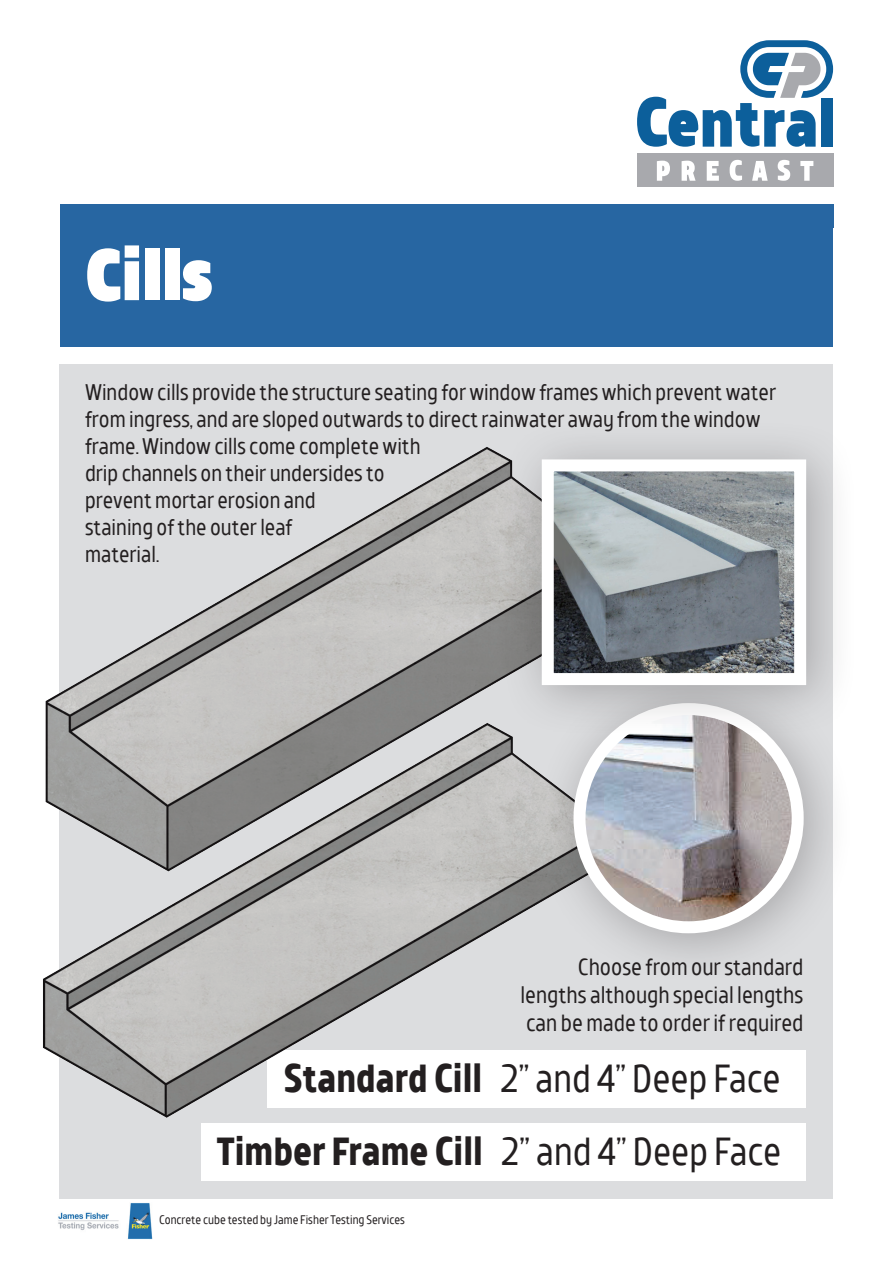
<style>
.page{position:relative;width:893px;height:1263px;background:#fff}
.page>*{position:absolute;margin:0;border:0;box-sizing:border-box;transform-origin:0 0}
.t1{font:900 72px "TT Teds";color:#fff}
.t2{font:39px/73.2px "TT Teds";color:#231f20;text-align:right}
.t3{font:23.25px/27.9px "TT Teds";color:#231f20;text-align:justify}
.t4{font:22.5px/27px "TT Teds";color:#231f20}
.t5{font:12.45px "TT Teds";color:#231f20}
.s1{font-weight:700}
</style>
<div class="page">
<div style="left:60px;top:364px;width:773px;height:834px;background:#dcdddf"></div>
<div style="left:60px;top:204px;width:773px;height:142px;background:#2766a2"></div>
<svg style="left:637px;top:40px;width:196px;height:107px"></svg>
<div style="left:822px;top:98px;width:11px;height:49px;background:#0c5f9b"></div>
<div style="left:637px;top:154px;width:196px;height:33px;background:#a8a9ad"></div>
<svg style="left:657px;top:161px;width:13px;height:20px"></svg>
<svg style="left:682px;top:161px;width:14px;height:20px"></svg>
<svg style="left:707px;top:161px;width:12px;height:20px"></svg>
<svg style="left:730px;top:160px;width:12px;height:21px"></svg>
<svg style="left:752px;top:161px;width:16px;height:20px"></svg>
<svg style="left:778px;top:160px;width:12px;height:21px"></svg>
<svg style="left:800px;top:161px;width:13px;height:20px"></svg>
<div style="left:267px;top:1050px;width:539px;height:58px;background:#fff"></div>
<div style="left:202px;top:1123px;width:604px;height:58px;background:#fff"></div>
<img style="left:43px;top:880px;width:486px;height:256px">
<img style="left:45px;top:437px;width:484px;height:443px">
<div style="left:529px;top:659px;width:323px;height:323px;background:#231f20;opacity:.3"></div>
<img style="left:579px;top:736px;width:219px;height:188px">
<div style="left:573px;top:703px;width:231px;height:230px;border:12px solid #fff;border-radius:50%"></div>
<div style="left:498px;top:415px;width:359px;height:321px;background:#231f20;opacity:.3"></div>
<img style="left:555px;top:472px;width:238px;height:200px">
<div style="left:542px;top:459px;width:264px;height:226px;border:12px solid #fff"></div>
<img style="left:58px;top:1203px;width:95px;height:36px">
<h1 class="t1" style="left:85px;top:227px;width:129px">Cills</h1>
<p class="t4" style="left:85px;top:379px;width:692px">Window cills provide the structure seating for window frames which prevent water from ingress, and are sloped outwards to direct rainwater away from the window frame. Window cills come complete with<br>drip channels on their undersides to<br>prevent mortar erosion and<br>staining of the outer leaf<br>material.</p>
<p class="t3" style="left:520px;top:953px;width:284px;text-indent:57px">Choose from our standard lengths although special lengths can be made to order if required</p>
<h2 class="t2" style="left:217px;top:1042px;width:566px"><span class="s1">Standard Cill</span> 2” and 4” Deep Face<br><span class="s1">Timber Frame Cill</span> 2” and 4” Deep Face</h2>
<p class="t5" style="left:159px;top:1212px;width:247px">Concrete cube tested by Jame Fisher Testing Services</p>
</div>
